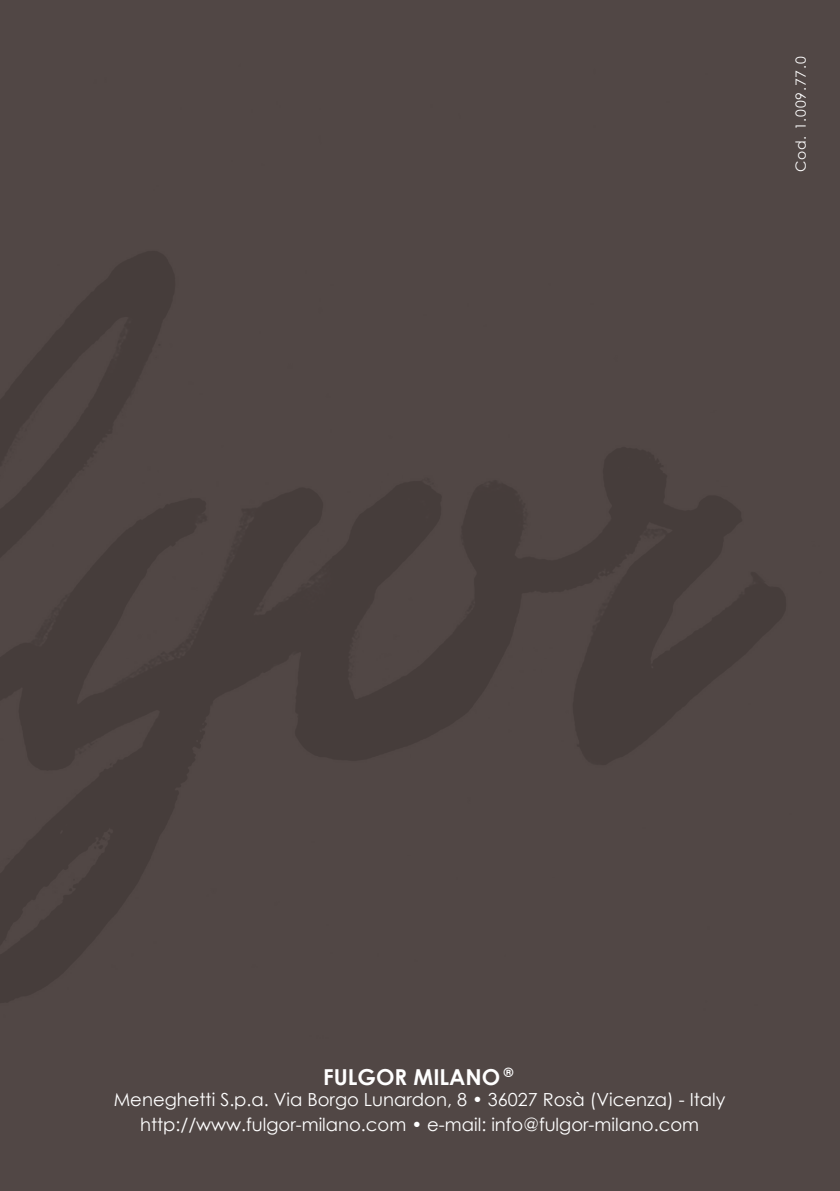
<style>
.page{position:relative;width:840px;height:1191px;background:#fff}
.page>*{position:absolute;margin:0;border:0;box-sizing:border-box;transform-origin:0 0}
.t1{font:700 22px "Century Gothic";color:#fff}
.t2{font:18px/25px "Century Gothic";color:#fff;text-align:center}
.t3{font:14px "Century Gothic";letter-spacing:.06em;color:#fff}
</style>
<div class="page">
<div style="left:0;top:0;width:839px;height:1191px;background:#514745"></div>
<p class="t3" style="left:790px;top:172px;width:117px;rotate:-90deg">Cod. 1.009.77.0</p>
<p class="t1" style="left:323px;top:1059px;width:191px">FULGOR MILANO <sup>®</sup></p>
<p class="t2" style="left:114px;top:1086px;width:613px">Meneghetti S.p.a. Via Borgo Lunardon, 8 • 36027 Rosà (Vicenza) - Italy http://www.fulgor-milano.com • e-mail: info@fulgor-milano.com</p>
</div>
